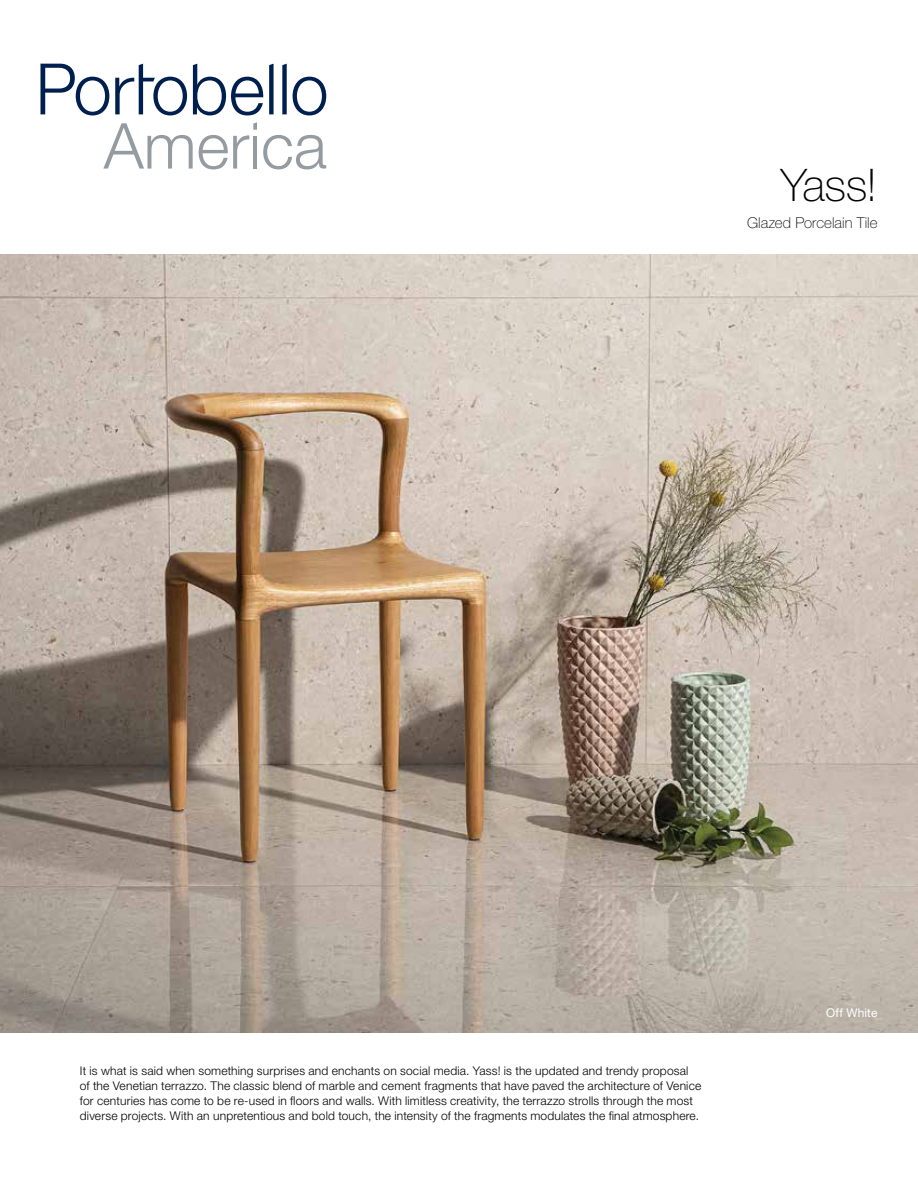
<style>
.page{position:relative;width:918px;height:1188px;background:#fff}
.page>*{position:absolute;margin:0;border:0;box-sizing:border-box;transform-origin:0 0}
.t1{font:100 45px "Helvetica Neue LT Std";color:#000}
.t2{font:100 15px "Helvetica Neue LT Std";letter-spacing:.005em;color:#000}
.t3{font:300 12px/15px "Helvetica Neue LT Std";letter-spacing:.015em;color:#000}
.t4{font:12px "Helvetica Neue LT Std";letter-spacing:.015em;color:#fff}
</style>
<div class="page">
<img style="left:0;top:255px;width:918px;height:777px">
<svg style="left:40px;top:64px;width:69px;height:51px"></svg>
<svg style="left:293px;top:77px;width:33px;height:38px"></svg>
<svg style="left:193px;top:64px;width:81px;height:51px"></svg>
<svg style="left:282px;top:64px;width:5px;height:50px"></svg>
<svg style="left:115px;top:64px;width:72px;height:51px"></svg>
<svg style="left:263px;top:135px;width:63px;height:34px"></svg>
<svg style="left:199px;top:122px;width:58px;height:47px"></svg>
<svg style="left:103px;top:123px;width:90px;height:46px"></svg>
<h1 class="t1" style="left:781px;top:159px;width:98px">Yass!</h1>
<p class="t2" style="left:747px;top:214px;width:132px">Glazed Porcelain Tile</p>
<p class="t3" style="left:80px;top:1063px;width:623px">It is what is said when something surprises and enchants on social media. Yass! is the updated and trendy proposal<br>of the Venetian terrazzo. The classic blend of marble and cement fragments that have paved the architecture of Venice for centuries has come to be re-used in floors and walls. With limitless creativity, the terrazzo strolls through the most diverse projects. With an unpretentious and bold touch, the intensity of the fragments modulates the final atmosphere.</p>
<p class="t4" style="left:826px;top:1006px;width:53px">Off White</p>
</div>
